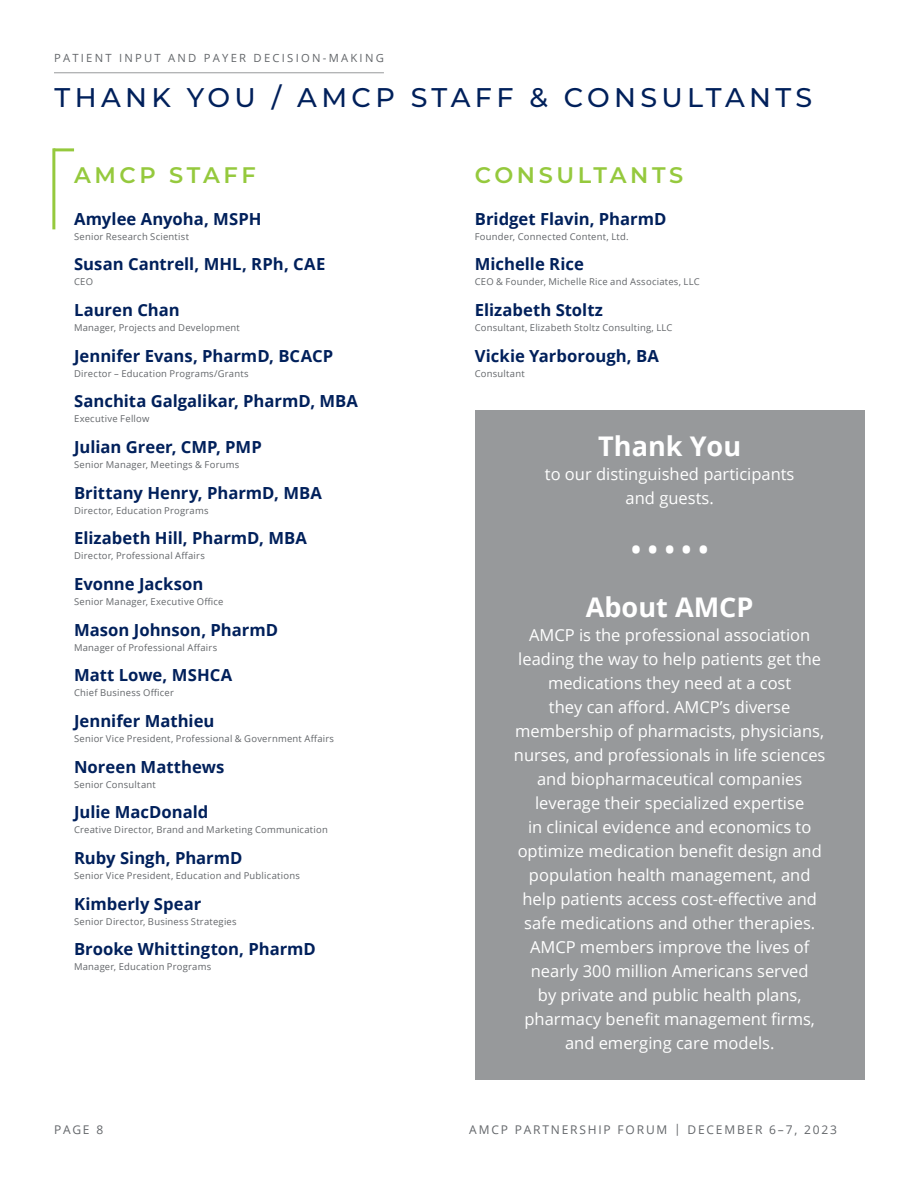
<style>
.page{position:relative;width:918px;height:1188px;background:#fff}
.page>*{position:absolute;margin:0;border:0;box-sizing:border-box;transform-origin:0 0}
.t1{font:700 27.15px "Open Sans";color:#fff}
.t2{font:500 27px "Montserrat";letter-spacing:.16em;color:#00205b}
.t3{font:700 26.55px "Open Sans";color:#fff}
.t4{font:600 22.5px "Montserrat";letter-spacing:.16em;color:#95c93d}
.t5{font:700 16.65px "Open Sans";color:#00205b}
.t6{font:16.5px/24px "Open Sans";color:#fff;text-align:center}
.t7{font:12px "Open Sans";letter-spacing:.15em;color:#63666a}
.t8{font:11.25px "Open Sans";letter-spacing:.2em;color:#63666a}
.t9{font:9.45px "Open Sans";letter-spacing:.025em;color:#63666a}
</style>
<div class="page">
<hr style="left:54px;top:73px;width:330px;height:1px;background:#97999b">
<hr style="left:52px;top:148px;width:3px;height:81px;background:#95c93d">
<hr style="left:54px;top:148px;width:20px;height:3px;background:#95c93d">
<div style="left:475px;top:411px;width:390px;height:669px;background:#97999b"></div>
<p class="t8" style="left:54px;top:50px;width:331px">PATIENT INPUT AND PAYER DECISION-MAKING</p>
<h2 class="t2" style="left:55px;top:79px;width:759px">THANK YOU / AMCP STAFF &amp; CONSULTANTS</h2>
<h3 class="t4" style="left:74px;top:159px;width:183px">AMCP STAFF</h3>
<h3 class="t5" style="left:74px;top:207px;width:189px">Amylee Anyoha, MSPH</h3>
<p class="t9" style="left:74px;top:230px;width:117px">Senior Research Scientist</p>
<h3 class="t5" style="left:74px;top:252px;width:253px">Susan Cantrell, MHL, RPh, CAE</h3>
<p class="t9" style="left:74px;top:275px;width:20px">CEO</p>
<h3 class="t5" style="left:74px;top:298px;width:107px">Lauren Chan</h3>
<p class="t9" style="left:74px;top:321px;width:167px">Manager, Projects and Development</p>
<h3 class="t5" style="left:74px;top:344px;width:261px">Jennifer Evans, PharmD, BCACP</h3>
<p class="t9" style="left:74px;top:367px;width:176px">Director – Education Programs/Grants</p>
<h3 class="t5" style="left:74px;top:389px;width:286px">Sanchita Galgalikar, PharmD, MBA</h3>
<p class="t9" style="left:74px;top:412px;width:77px">Executive Fellow</p>
<h3 class="t5" style="left:74px;top:435px;width:189px">Julian Greer, CMP, PMP</h3>
<p class="t9" style="left:74px;top:458px;width:167px">Senior Manager, Meetings &amp; Forums</p>
<h3 class="t5" style="left:74px;top:481px;width:249px">Brittany Henry, PharmD, MBA</h3>
<p class="t9" style="left:74px;top:504px;width:136px">Director, Education Programs</p>
<h3 class="t5" style="left:74px;top:526px;width:234px">Elizabeth Hill, PharmD, MBA</h3>
<p class="t9" style="left:74px;top:549px;width:132px">Director, Professional Affairs</p>
<h3 class="t5" style="left:74px;top:572px;width:131px">Evonne Jackson</h3>
<p class="t9" style="left:74px;top:595px;width:151px">Senior Manager, Executive Office</p>
<h3 class="t5" style="left:74px;top:618px;width:205px">Mason Johnson, PharmD</h3>
<p class="t9" style="left:74px;top:641px;width:145px">Manager of Professional Affairs</p>
<h3 class="t5" style="left:74px;top:663px;width:160px">Matt Lowe, MSHCA</h3>
<p class="t9" style="left:74px;top:686px;width:101px">Chief Business Officer</p>
<h3 class="t5" style="left:74px;top:709px;width:142px">Jennifer Mathieu</h3>
<p class="t9" style="left:74px;top:732px;width:262px">Senior Vice President, Professional &amp; Government Affairs</p>
<h3 class="t5" style="left:74px;top:755px;width:152px">Noreen Matthews</h3>
<p class="t9" style="left:74px;top:778px;width:83px">Senior Consultant</p>
<h3 class="t5" style="left:74px;top:800px;width:136px">Julie MacDonald</h3>
<p class="t9" style="left:74px;top:823px;width:255px">Creative Director, Brand and Marketing Communication</p>
<h3 class="t5" style="left:74px;top:846px;width:170px">Ruby Singh, PharmD</h3>
<p class="t9" style="left:74px;top:869px;width:227px">Senior Vice President, Education and Publications</p>
<h3 class="t5" style="left:74px;top:892px;width:129px">Kimberly Spear</h3>
<p class="t9" style="left:74px;top:915px;width:164px">Senior Director, Business Strategies</p>
<h3 class="t5" style="left:74px;top:937px;width:243px">Brooke Whittington, PharmD</h3>
<p class="t9" style="left:74px;top:960px;width:139px">Manager, Education Programs</p>
<h3 class="t4" style="left:475px;top:159px;width:210px">CONSULTANTS</h3>
<h3 class="t5" style="left:475px;top:207px;width:193px">Bridget Flavin, PharmD</h3>
<p class="t9" style="left:475px;top:230px;width:155px">Founder, Connected Content, Ltd.</p>
<h3 class="t5" style="left:475px;top:252px;width:111px">Michelle Rice</h3>
<p class="t9" style="left:475px;top:275px;width:226px">CEO &amp; Founder, Michelle Rice and Associates, LLC</p>
<h3 class="t5" style="left:475px;top:298px;width:130px">Elizabeth Stoltz</h3>
<p class="t9" style="left:475px;top:321px;width:199px">Consultant, Elizabeth Stoltz Consulting, LLC</p>
<h3 class="t5" style="left:475px;top:344px;width:186px">Vickie Yarborough, BA</h3>
<p class="t9" style="left:475px;top:367px;width:51px">Consultant</p>
<h1 class="t1" style="left:598px;top:427px;width:144px">Thank You</h1>
<h3 class="t6" style="left:545px;top:462px;width:251px">to our distinguished participants and guests.</h3>
<h3 class="t3" style="left:631px;top:531px;width:79px">• • • • •</h3>
<h1 class="t1" style="left:586px;top:588px;width:169px">About AMCP</h1>
<p class="t6" style="left:514px;top:622px;width:313px">AMCP is the professional association leading the way to help patients get the medications they need at a cost<br>they can afford. AMCP’s diverse membership of pharmacists, physicians, nurses, and professionals in life sciences and biopharmaceutical companies leverage their specialized expertise<br>in clinical evidence and economics to optimize medication benefit design and population health management, and help patients access cost-effective and safe medications and other therapies.<br>AMCP members improve the lives of nearly 300 million Americans served<br>by private and public health plans, pharmacy benefit management firms, and emerging care models.</p>
<p class="t7" style="left:54px;top:1121px;width:51px">PAGE 8</p>
<p class="t7" style="left:469px;top:1121px;width:369px">AMCP PARTNERSHIP FORUM | DECEMBER 6–7, 2023</p>
</div>
